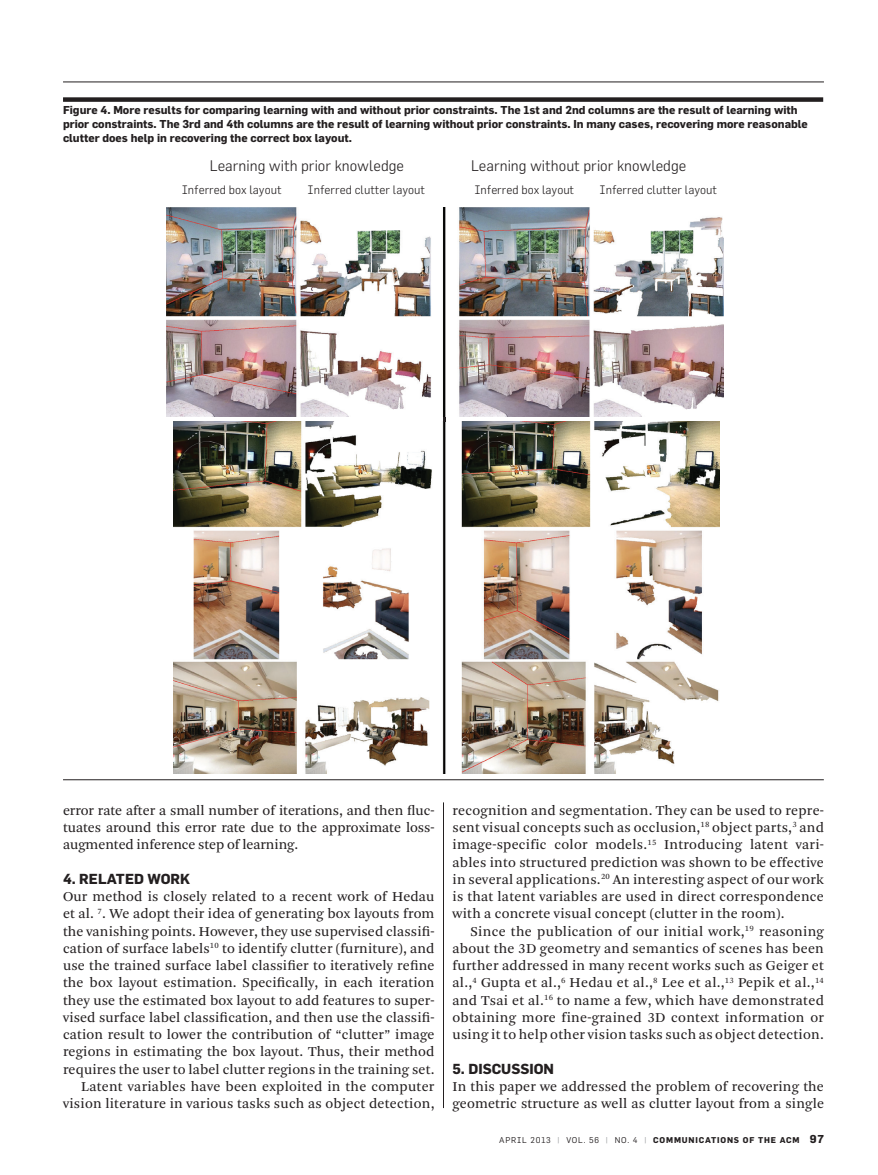
<style>
.page{position:relative;width:878px;height:1175px;background:#fff}
.page>*{position:absolute;margin:0;border:0;box-sizing:border-box;transform-origin:0 0}
.t1{font:300 15px "Flama";color:#231f20}
.t2{font:14.25px/17.2px "Arnhem Blond";letter-spacing:.01em;color:#231f20;text-align:justify}
.t3{font:700 14.25px "Flama";color:#231f20}
.t4{font:300 12px "Flama";color:#231f20}
.t5{font:700 11.25px/14.2px "Flama";color:#231f20}
.t6{font:700 8.25px "Flama";letter-spacing:.1em;color:#231f20}
.s1{font-weight:400}
.s2{font-weight:400;color:#939598}
.s3{font-size:11.25px}
</style>
<div class="page">
<hr style="left:63px;top:82px;width:761px;height:1px;background:#231f20">
<hr style="left:443px;top:802px;width:1px;height:306px;background:#231f20">
<div style="left:63px;top:97px;width:760px;height:5px;background:#231f20"></div>
<img style="left:167px;top:207px;width:556px;height:210px">
<img style="left:173px;top:421px;width:546px;height:353px">
<hr style="left:63px;top:779px;width:760px;height:1px;background:#231f20">
<p class="t5" style="left:63px;top:102px;width:746px">Figure 4. More results for comparing learning with and without prior constraints. The 1st and 2nd columns are the result of learning with prior constraints. The 3rd and 4th columns are the result of learning without prior constraints. In many cases, recovering more reasonable clutter does help in recovering the correct box layout.</p>
<p class="t1" style="left:210px;top:157px;width:195px">Learning with prior knowledge</p>
<p class="t1" style="left:471px;top:157px;width:217px">Learning without prior knowledge</p>
<p class="t4" style="left:182px;top:182px;width:101px">Inferred box layout</p>
<p class="t4" style="left:307px;top:182px;width:119px">Inferred clutter layout</p>
<p class="t4" style="left:474px;top:182px;width:101px">Inferred box layout</p>
<p class="t4" style="left:599px;top:182px;width:119px">Inferred clutter layout</p>
<p class="t2" style="left:63px;top:801px;width:373px">error rate after a small number of iterations, and then fluc&shy;tuates around this error rate due to the approximate loss&shy;augmented inference step of learning.</p>
<p class="t3" style="left:63px;top:870px;width:129px">4. RELATE D WORK</p>
<p class="t2" style="left:63px;top:888px;width:373px;text-align:right">Our method is closely related to a recent work of Hedau et al. <sup>7</sup>. We adopt their idea of generating box layouts from the vanishing points. However, they use supervised classifi&shy;cation of surface labels<sup>10</sup> to identify clutter (furniture), and use the trained surface label classifier to iteratively refine the box layout estimation. Specifically, in each iteration they use the estimated box layout to add features to super&shy;vised surface label classification, and then use the classifi&shy;cation result to lower the contribution of “clutter” image regions in estimating the box layout. Thus, their method requires the user to label clutter regions in the training set.<br>Latent variables have been exploited in the computer vision literature in various tasks such as object detection,</p>
<p class="t2" style="left:452px;top:802px;width:373px">recognition and segmentation. They can be used to repre&shy;sent visual concepts such as occlusion,<sup>18</sup> object parts,<sup>3</sup> and image-specific color models.<sup>15</sup> Introducing latent vari&shy;ables into structured prediction was shown to be effective in several applications.<sup>20</sup> An interesting aspect of our work is that latent variables are used in direct correspondence with a concrete visual concept (clutter in the room).</p>
<p class="t2" style="left:452px;top:922px;width:373px;text-indent:18px">Since the publication of our initial work,<sup>19</sup> reasoning about the 3D geometry and semantics of scenes has been further addressed in many recent works such as Geiger et al.,<sup>4</sup> Gupta et al.,<sup>6</sup> Hedau et al.,<sup>8</sup> Lee et al.,<sup>13</sup> Pepik et al.,<sup>14 </sup>and Tsai et al.<sup>16</sup> to name a few, which have demonstrated obtaining more fine-grained 3D context information or using it to help other vision tasks such as object detection.</p>
<p class="t3" style="left:452px;top:1059px;width:86px">5. DISCUSSION</p>
<p class="t2" style="left:452px;top:1077px;width:373px">In this paper we addressed the problem of recovering the geometric structure as well as clutter layout from a single</p>
<p class="t6" style="left:499px;top:1134px;width:326px"><span class="s1">APRI L 2013</span> <span class="s2">|</span> <span class="s1">VOL. 56</span> <span class="s2">|</span> <span class="s1">NO. 4</span> <span class="s2">|</span> communications of the acm <span class="s3">97</span></p>
</div>
